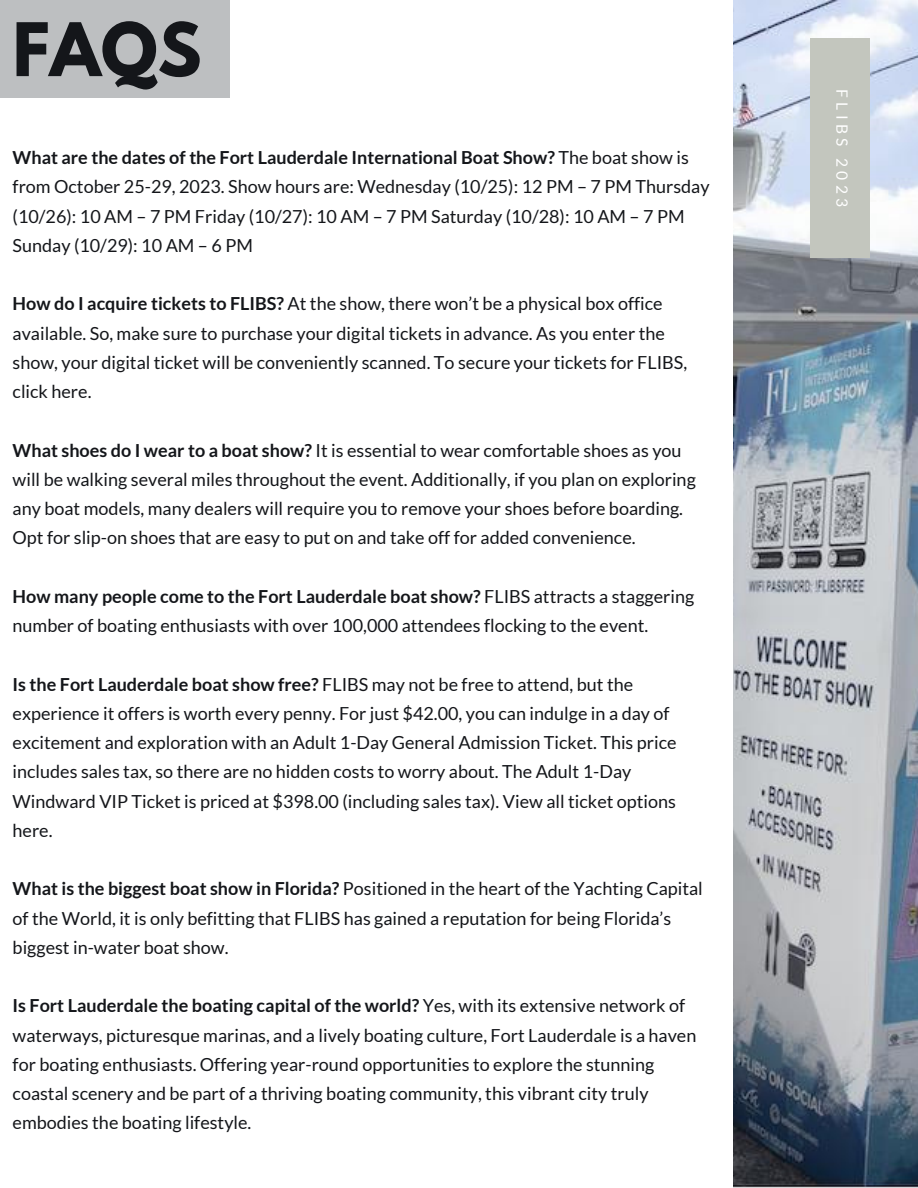
<style>
.page{position:relative;width:918px;height:1188px;background:#fff}
.page>*{position:absolute;margin:0;border:0;box-sizing:border-box;transform-origin:0 0}
.t1{font:700 65.4px "League Spartan";color:#14161a}
.t2{font:18px/29.2px "Lato";color:#14161a}
.t3{font:15.6px "Lato";letter-spacing:.28em;color:#fff}
.s1{font-weight:700}
</style>
<div class="page">
<img style="left:734px;top:0;width:184px;height:1188px">
<div style="left:0;top:0;width:230px;height:97px;background:#bdbfc1"></div>
<div style="left:811px;top:39px;width:58px;height:219px;background:#c3c6be"></div>
<p class="t1" style="left:13px;top:17px;width:190px">FAQS</p>
<p class="t2" style="left:13px;top:142px;width:699px"><span class="s1">What are the dates of the Fort Lauderdale International Boat Show?</span> The boat show is from October 25-29, 2023. Show hours are: Wednesday (10/25): 12 PM – 7 PM Thursday (10/26): 10 AM – 7 PM Friday (10/27): 10 AM – 7 PM Saturday (10/28): 10 AM – 7 PM Sunday (10/29): 10 AM – 6 PM</p>
<p class="t2" style="left:13px;top:289px;width:676px"><span class="s1">How do I acquire tickets to FLIBS?</span> At the show, there won’t be a physical box office available. So, make sure to purchase your digital tickets in advance. As you enter the show, your digital ticket will be conveniently scanned. To secure your tickets for FLIBS, click here.</p>
<p class="t2" style="left:13px;top:435px;width:685px"><span class="s1">What shoes do I wear to a boat show?</span> It is essential to wear comfortable shoes as you will be walking several miles throughout the event. Additionally, if you plan on exploring any boat models, many dealers will require you to remove your shoes before boarding.<br>Opt for slip-on shoes that are easy to put on and take off for added convenience.</p>
<p class="t2" style="left:13px;top:581px;width:683px"><span class="s1">How many people come to the Fort Lauderdale boat show?</span> FLIBS attracts a staggering number of boating enthusiasts with over 100,000 attendees flocking to the event.</p>
<p class="t2" style="left:13px;top:669px;width:665px"><span class="s1">Is the Fort Lauderdale boat show free?</span> FLIBS may not be free to attend, but the experience it offers is worth every penny. For just $42.00, you can indulge in a day of excitement and exploration with an Adult 1-Day General Admission Ticket. This price includes sales tax, so there are no hidden costs to worry about. The Adult 1-Day Windward VIP Ticket is priced at $398.00 (including sales tax). View all ticket options here.</p>
<p class="t2" style="left:13px;top:874px;width:692px"><span class="s1">What is the biggest boat show in Florida?</span> Positioned in the heart of the Yachting Capital of the World, it is only befitting that FLIBS has gained a reputation for being Florida’s biggest in-water boat show.</p>
<p class="t2" style="left:13px;top:991px;width:685px"><span class="s1">Is Fort Lauderdale the boating capital of the world?</span> Yes, with its extensive network of waterways, picturesque marinas, and a lively boating culture, Fort Lauderdale is a haven for boating enthusiasts. Offering year-round opportunities to explore the stunning coastal scenery and be part of a thriving boating community, this vibrant city truly embodies the boating lifestyle.</p>
<p class="t3" style="left:852px;top:89px;width:120px;rotate:90deg">FLIBS 2023</p>
</div>
